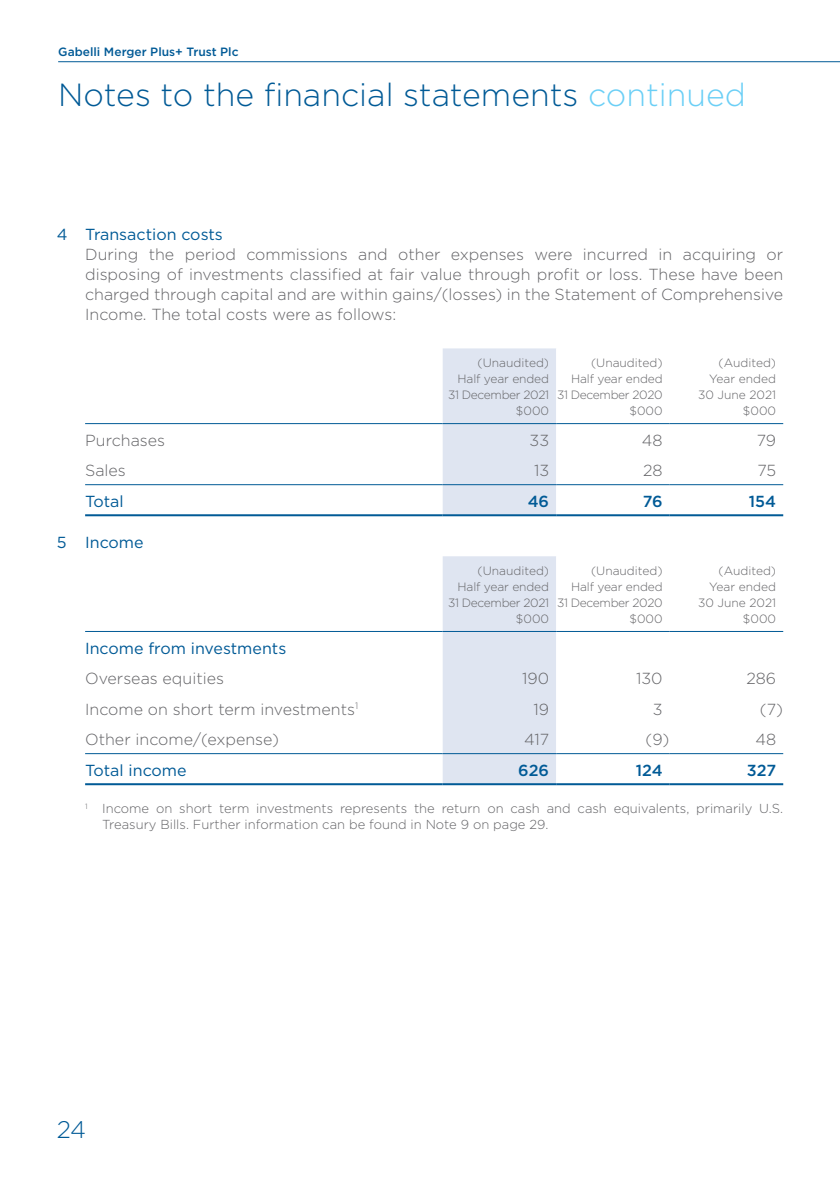
<style>
.page{position:relative;width:840px;height:1191px;background:#fff}
.page>*{position:absolute;margin:0;border:0;box-sizing:border-box;transform-origin:0 0}
.t1{font:300 32px "Gotham";color:#005a96}
.t2{font:300 24px "Gotham";color:#005a96}
.t3{font:300 16px/20px "Gotham";color:#636366;text-align:justify}
.t4{font:16px "Gotham";color:#005a96}
.t5{font:500 16px "Gotham";color:#005a96}
.t6{font:300 13px/16px "Gotham";color:#636366}
.t7{font:300 12px/16px "Gotham";letter-spacing:-.01em;color:#636366;text-align:right}
.t8{font:500 12px "Gotham";color:#005a96}
.s1{color:#6bcff6}
</style>
<div class="page">
<hr style="left:58px;top:61px;width:781px;height:1px;background:#005a96">
<svg style="left:442px;top:348px;width:340px;height:166px"></svg>
<hr style="left:85px;top:423px;width:357px;height:1px;background:#005a96">
<hr style="left:442px;top:423px;width:114px;height:1px;background:#005a96">
<hr style="left:556px;top:423px;width:113px;height:1px;background:#005a96">
<hr style="left:669px;top:423px;width:113px;height:1px;background:#005a96">
<hr style="left:85px;top:514px;width:357px;height:2px;background:#005a96">
<hr style="left:442px;top:514px;width:114px;height:2px;background:#005a96">
<hr style="left:556px;top:514px;width:113px;height:2px;background:#005a96">
<hr style="left:669px;top:514px;width:113px;height:2px;background:#005a96">
<hr style="left:85px;top:484px;width:357px;height:1px;background:#005a96">
<hr style="left:442px;top:484px;width:114px;height:1px;background:#005a96">
<hr style="left:556px;top:484px;width:113px;height:1px;background:#005a96">
<hr style="left:669px;top:484px;width:113px;height:1px;background:#005a96">
<div style="left:442px;top:556px;width:114px;height:227px;background:#dfe5f1"></div>
<svg style="left:556px;top:754px;width:226px;height:1px"></svg>
<hr style="left:85px;top:631px;width:357px;height:1px;background:#005a96">
<hr style="left:442px;top:631px;width:114px;height:1px;background:#005a96">
<hr style="left:556px;top:631px;width:113px;height:1px;background:#005a96">
<hr style="left:669px;top:631px;width:113px;height:1px;background:#005a96">
<hr style="left:85px;top:783px;width:357px;height:2px;background:#005a96">
<hr style="left:442px;top:783px;width:114px;height:2px;background:#005a96">
<hr style="left:556px;top:783px;width:113px;height:2px;background:#005a96">
<hr style="left:669px;top:783px;width:113px;height:2px;background:#005a96">
<hr style="left:85px;top:753px;width:357px;height:1px;background:#005a96">
<hr style="left:442px;top:753px;width:114px;height:1px;background:#005a96">
<hr style="left:556px;top:753px;width:113px;height:1px;background:#005a96">
<hr style="left:669px;top:753px;width:113px;height:1px;background:#005a96">
<p class="t8" style="left:58px;top:44px;width:182px">Gabelli Merger Plus+ Trust Plc</p>
<h1 class="t1" style="left:58px;top:78px;width:689px">Notes to the financial statements <span class="s1">continued</span></h1>
<p class="t4" style="left:57px;top:226px;width:167px">4 Transaction costs</p>
<p class="t3" style="left:85px;top:244px;width:699px">During the period commissions and other expenses were incurred in acquiring or disposing of investments classified at fair value through profit or loss. These have been charged through capital and are within gains/(losses) in the Statement of Comprehensive Income. The total costs were as follows:</p>
<p class="t7" style="left:448px;top:355px;width:102px">(Unaudited)<br>Half year ended<br>31 December 2021 $000</p>
<p class="t7" style="left:556px;top:355px;width:107px">(Unaudited)<br>Half year ended<br>31 December 2020 $000</p>
<p class="t7" style="left:697px;top:355px;width:79px">(Audited)<br>Year ended<br>30 June 2021 $000</p>
<p class="t3" style="left:85px;top:430px;width:81px">Purchases</p>
<p class="t3" style="left:529px;top:430px;width:21px">33</p>
<p class="t3" style="left:641px;top:430px;width:22px">48</p>
<p class="t3" style="left:756px;top:430px;width:21px">79</p>
<p class="t3" style="left:85px;top:460px;width:42px">Sales</p>
<p class="t3" style="left:533px;top:460px;width:17px">13</p>
<p class="t3" style="left:642px;top:460px;width:21px">28</p>
<p class="t3" style="left:757px;top:460px;width:20px">75</p>
<p class="t4" style="left:85px;top:492px;width:40px">Total</p>
<p class="t5" style="left:527px;top:492px;width:23px">46</p>
<p class="t5" style="left:642px;top:492px;width:21px">76</p>
<p class="t5" style="left:748px;top:492px;width:29px">154</p>
<p class="t4" style="left:57px;top:534px;width:88px">5 Income</p>
<p class="t7" style="left:448px;top:562px;width:102px">(Unaudited)<br>Half year ended<br>31 December 2021 $000</p>
<p class="t7" style="left:556px;top:562px;width:107px">(Unaudited)<br>Half year ended<br>31 December 2020 $000</p>
<p class="t7" style="left:697px;top:562px;width:79px">(Audited)<br>Year ended<br>30 June 2021 $000</p>
<p class="t4" style="left:85px;top:639px;width:202px">Income from investments</p>
<p class="t3" style="left:85px;top:668px;width:140px">Overseas equities</p>
<p class="t3" style="left:522px;top:668px;width:28px">190</p>
<p class="t3" style="left:635px;top:668px;width:28px">130</p>
<p class="t3" style="left:746px;top:668px;width:31px">286</p>
<p class="t3" style="left:85px;top:698px;width:274px">Income on short term investments<sup>1</sup></p>
<p class="t3" style="left:533px;top:698px;width:17px">19</p>
<p class="t3" style="left:652px;top:698px;width:11px">3</p>
<p class="t3" style="left:759px;top:698px;width:25px">(7)</p>
<p class="t3" style="left:85px;top:729px;width:195px">Other income/(expense)</p>
<p class="t3" style="left:523px;top:729px;width:27px">417</p>
<p class="t3" style="left:645px;top:729px;width:26px">(9)</p>
<p class="t3" style="left:755px;top:729px;width:22px">48</p>
<p class="t4" style="left:85px;top:761px;width:103px">Total income</p>
<p class="t5" style="left:518px;top:761px;width:32px">626</p>
<p class="t5" style="left:635px;top:761px;width:28px">124</p>
<p class="t5" style="left:746px;top:761px;width:31px">327</p>
<p class="t6" style="left:102px;top:800px;width:682px;text-indent:-17px"><sup>1</sup> Income on short term investments represents the return on cash and cash equivalents, primarily U.S.<br>Treasury Bills. Further information can be found in Note 9 on page 29.</p>
<h2 class="t2" style="left:57px;top:1116px;width:31px">24</h2>
</div>
